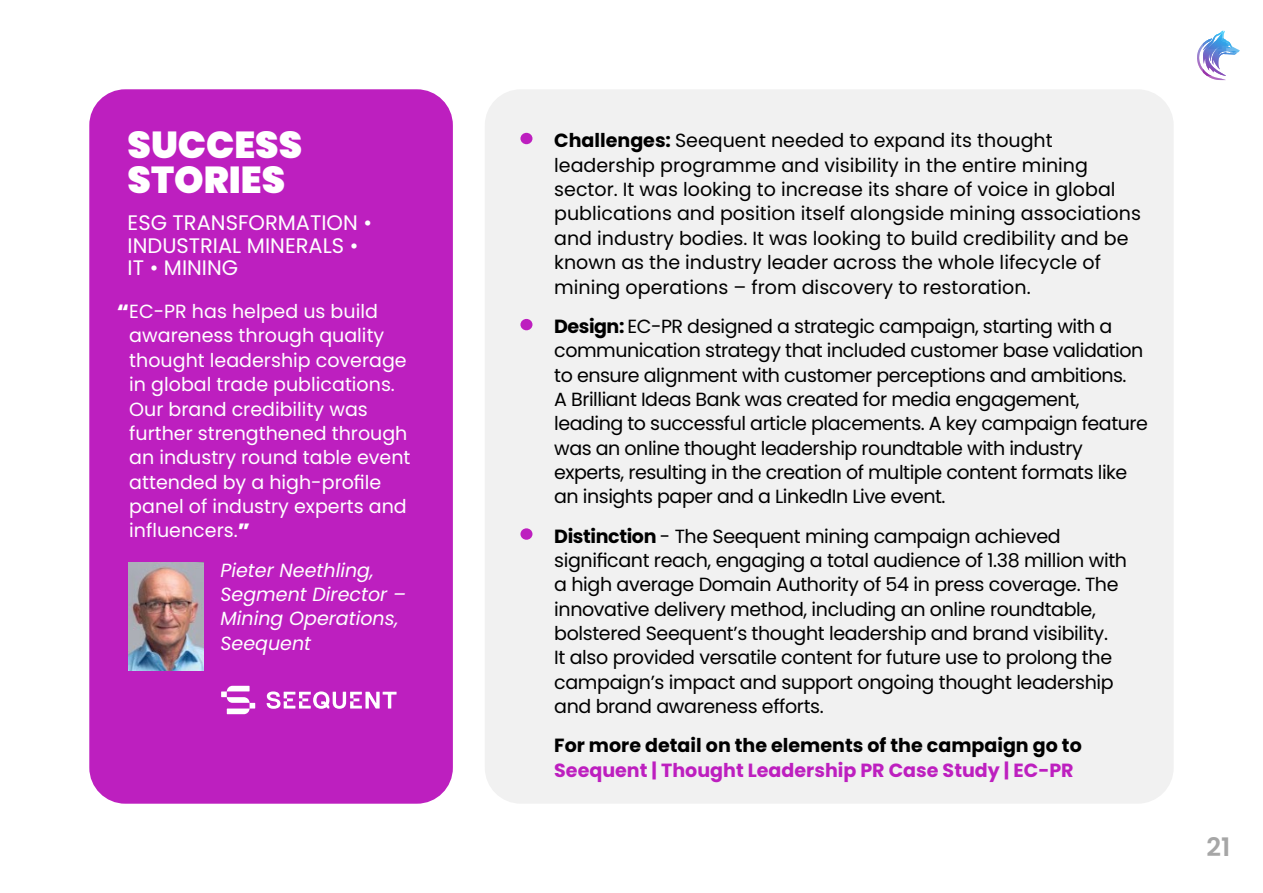
<style>
.page{position:relative;width:1263px;height:893px;background:#fff}
.page>*{position:absolute;margin:0;border:0;box-sizing:border-box;transform-origin:0 0}
.t1{font:900 37.5px/34.5px "Poppins";color:#fff}
.t2{font:600 25.5px "Poppins";color:#a6a6a6}
.t3{font:21px/22.5px "Poppins";color:#fff}
.t4{font:19.05px/24.3px "Poppins";letter-spacing:-.02em;color:#000}
.t5{font:19.05px/24.3px "Poppins";color:#000}
.t6{font:19.05px/24.3px "Poppins";color:#fff}
.t7{font:italic 19.05px/24.3px "Poppins";color:#fff}
.t8{font:700 19.05px "Poppins";color:#000}
.t9{font:700 19.05px "Poppins";color:#bd1fbf}
.s1{font-weight:900}
.s2{font-weight:700}
</style>
<div class="page">
<div style="left:485px;top:89px;width:689px;height:715px;background:#f1f1f1;border-radius:36px"></div>
<div style="left:89px;top:89px;width:364px;height:715px;background:#bd1fbf;border-radius:36px"></div>
<div style="left:520px;top:133px;width:12px;height:11px;background:#bd1fbf;border-radius:50%"></div>
<div style="left:520px;top:319px;width:12px;height:11px;background:#bd1fbf;border-radius:50%"></div>
<div style="left:520px;top:528px;width:12px;height:12px;background:#bd1fbf;border-radius:50%"></div>
<svg style="left:1197px;top:30px;width:43px;height:51px"></svg>
<img style="left:129px;top:563px;width:75px;height:107px">
<svg style="left:221px;top:686px;width:176px;height:28px"></svg>
<h1 class="t1" style="left:128px;top:128px;width:176px">SUCCESS<br>STORIES</h1>
<p class="t3" style="left:128px;top:212px;width:246px">ESG TRANSFORMATION •<br>INDUSTRIAL MINERALS •<br>IT • MINING</p>
<p class="t6" style="left:129px;top:299px;width:283px;text-indent:-12px"><span class="s1">“</span>EC-PR has helped us build awareness through quality thought leadership coverage in global trade publications.<br>Our brand credibility was further strengthened through an industry round table event attended by a high-profile panel of industry experts and influencers.<span class="s1">”</span></p>
<p class="t7" style="left:220px;top:558px;width:187px">Pieter Neethling,<br>Segment Director –<br>Mining Operations,<br>Seequent</p>
<p class="t5" style="left:554px;top:129px;width:588px"><span class="s2">Challenges:</span> Seequent needed to expand its thought leadership programme and visibility in the entire mining sector. It was looking to increase its share of voice in global publications and position itself alongside mining associations and industry bodies. It was looking to build credibility and be known as the industry leader across the whole lifecycle of mining operations – from discovery to restoration.</p>
<p class="t4" style="left:554px;top:314px;width:595px"><span class="s2">Design:</span> EC-PR designed a strategic campaign, starting with a communication strategy that included customer base validation to ensure alignment with customer perceptions and ambitions.<br>A Brilliant Ideas Bank was created for media engagement, leading to successful article placements. A key campaign feature was an online thought leadership roundtable with industry experts, resulting in the creation of multiple content formats like an insights paper and a LinkedIn Live event.</p>
<p class="t4" style="left:554px;top:524px;width:574px"><span class="s2">Distinction</span> - The Seequent mining campaign achieved significant reach, engaging a total audience of 1.38 million with a high average Domain Authority of 54 in press coverage. The innovative delivery method, including an online roundtable, bolstered Seequent’s thought leadership and brand visibility.<br>It also provided versatile content for future use to prolong the campaign’s impact and support ongoing thought leadership and brand awareness efforts.</p>
<p class="t8" style="left:554px;top:735px;width:529px">For more detail on the elements of the campaign go to</p>
<p class="t9" style="left:554px;top:759px;width:521px">Seequent | Thought Leadership PR Case Study | EC-PR</p>
<h2 class="t2" style="left:1206px;top:832px;width:25px">21</h2>
</div>
